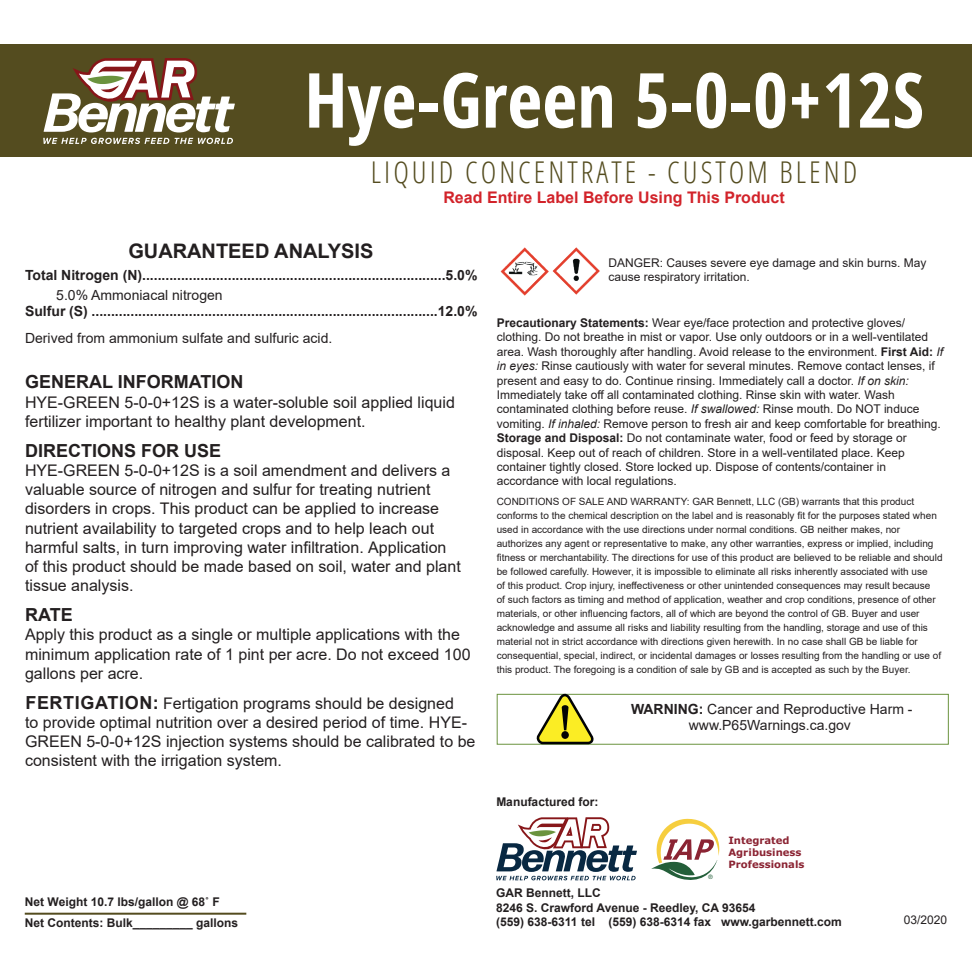
<style>
.page{position:relative;width:972px;height:972px;background:#fff}
.page>*{position:absolute;margin:0;border:0;box-sizing:border-box;transform-origin:0 0}
.t1{font:700 condensed 76px "Open Sans";color:#fff}
.t2{font:300 condensed 30px "Open Sans";letter-spacing:.1em;color:#544c1f}
.t3{font:700 20px "Arial";color:#231f20}
.t4{font:700 18px "Arial";color:#231f20}
.t5{font:16px/19.2px "Arial";color:#231f20}
.t6{font:700 16px "Arial";color:#d2232a}
.t7{font:700 14px "Arial";color:#231f20}
.t8{font:14px "Arial";color:#231f20}
.t9{font:12px/14.4px "Arial";color:#231f20}
.t10{font:700 12px/14.4px "Arial";color:#231f20}
.t11{font:10px/14px "Arial";color:#231f20}
.t12{font:700 10px/12.2px "Verdana";color:#8b2433}
.t13{font:condensed 6px "Helvetica Neue";color:#235e39}
.s1{font-weight:700;font-size:18px}
.s2{font-style:inherit}
.s3{font-weight:700}
.s4{font-style:italic}
</style>
<div class="page">
<div style="left:0;top:44px;width:972px;height:112px;background:#544c1f"></div>
<svg style="left:43px;top:58px;width:192px;height:86px"></svg>
<svg style="left:496px;top:817px;width:141px;height:63px"></svg>
<svg style="left:651px;top:818px;width:69px;height:62px"></svg>
<hr style="left:25px;top:913px;width:221px;height:2px;background:#544c1f">
<div style="left:497px;top:694px;width:452px;height:51px;border:1px solid #6b933e"></div>
<svg style="left:536px;top:694px;width:58px;height:50px"></svg>
<div style="left:561px;top:731px;width:8px;height:8px;background:#020304;border-radius:50%"></div>
<img style="left:552px;top:247px;width:48px;height:48px">
<img style="left:500px;top:247px;width:49px;height:49px">
<p class="t1" style="left:304px;top:47px;width:621px">Hye-Green 5-0-0+12S</p>
<p class="t2" style="left:371px;top:152px;width:488px">LIQUID CONCENTRATE - CUSTOM BLEND</p>
<p class="t6" style="left:443px;top:187px;width:343px">Read Entire Label Before Using This Product</p>
<p class="t3" style="left:128px;top:237px;width:247px">GUARANTEED ANALYSIS</p>
<p class="t7" style="left:25px;top:265px;width:454px">Total Nitrogen (N)..............................................................................5.0%</p>
<p class="t8" style="left:56px;top:285px;width:168px">5.0% Ammoniacal nitrogen</p>
<p class="t7" style="left:25px;top:301px;width:454px">Sulfur (S) .........................................................................................12.0%</p>
<p class="t8" style="left:25px;top:328px;width:309px">Derived from ammonium sulfate and sulfuric acid.</p>
<p class="t4" style="left:25px;top:369px;width:220px">GENERAL INFORMATION</p>
<p class="t5" style="left:25px;top:392px;width:431px">HYE-GREEN 5-0-0+12S is a water-soluble soil applied liquid fertilizer important to healthy plant development.</p>
<p class="t4" style="left:25px;top:438px;width:198px">DIRECTIONS FOR USE</p>
<p class="t5" style="left:25px;top:461px;width:437px">HYE-GREEN 5-0-0+12S is a soil amendment and delivers a valuable source of nitrogen and sulfur for treating nutrient disorders in crops. This product can be applied to increase nutrient availability to targeted crops and to help leach out harmful salts, in turn improving water infiltration. Application of this product should be made based on soil, water and plant tissue analysis.</p>
<p class="t4" style="left:25px;top:602px;width:49px">RATE</p>
<p class="t5" style="left:25px;top:625px;width:447px">Apply this product as a single or multiple applications with the minimum application rate of 1 pint per acre. Do not exceed 100 gallons per acre.</p>
<p class="t5" style="left:25px;top:693px;width:452px"><span class="s1">FERTIGATION:</span> Fertigation programs should be designed<br>to provide optimal nutrition over a desired period of time. HYE-GREEN 5-0-0+12S injection systems should be calibrated to be consistent with the irrigation system.</p>
<p class="t10" style="left:25px;top:895px;width:197px">Net Weight 10.<span class="s2">7</span> lbs/gallon @ 68˚ F</p>
<p class="t10" style="left:25px;top:915px;width:215px">Net Contents: Bulk_________ gallons</p>
<p class="t9" style="left:608px;top:255px;width:320px">DANGER: Causes severe eye damage and skin burns. May cause respiratory irritation.</p>
<p class="t9" style="left:497px;top:315px;width:410px"><span class="s3">Precautionary Statements:</span> Wear eye/face protection and protective gloves/</p>
<p class="t9" style="left:497px;top:330px;width:448px">clothing. Do not breathe in mist or vapor. Use only outdoors or in a well-ventilated area. Wash thoroughly after handling. Avoid release to the environment. <span class="s3">First Aid:</span> <span class="s4">If in eyes:</span> Rinse cautiously with water for several minutes. Remove contact lenses, if present and easy to do. Continue rinsing. Immediately call a doctor. <span class="s4">If on skin:</span></p>
<p class="t9" style="left:497px;top:387px;width:400px">Immediately take off all contaminated clothing. Rinse skin with water. Wash</p>
<p class="t9" style="left:497px;top:402px;width:446px">contaminated clothing before reuse. <span class="s4">If swallowed:</span> Rinse mouth. Do NOT induce vomiting. <span class="s4">If inhaled:</span> Remove person to fresh air and keep comfortable for breathing.<br><span class="s3">Storage and Disposal:</span> Do not contaminate water, food or feed by storage or</p>
<p class="t9" style="left:497px;top:445px;width:410px">disposal. Keep out of reach of children. Store in a well-ventilated place. Keep</p>
<p class="t9" style="left:497px;top:459px;width:391px">container tightly closed. Store locked up. Dispose of contents/container in</p>
<p class="t9" style="left:497px;top:474px;width:182px">accordance with local regulations.</p>
<p class="t11" style="left:497px;top:495px;width:419px">CONDITIONS OF SALE AND WARRANTY: GAR Bennett, LLC (GB) warrants that this product</p>
<p class="t11" style="left:497px;top:509px;width:442px">conforms to the chemical description on the label and is reasonably fit for the purposes stated when used in accordance with the use directions under normal conditions. GB neither makes, nor</p>
<p class="t11" style="left:497px;top:537px;width:438px">authorizes any agent or representative to make, any other warranties, express or implied, including</p>
<p class="t11" style="left:497px;top:551px;width:447px">fitness or merchantability. The directions for use of this product are believed to be reliable and should be followed carefully. However, it is impossible to eliminate all risks inherently associated with use<br>of this product. Crop injury, ineffectiveness or other unintended consequences may result because<br>of such factors as timing and method of application, weather and crop conditions, presence of other materials, or other influencing factors, all of which are beyond the control of GB. Buyer and user acknowledge and assume all risks and liability resulting from the handling, storage and use of this material not in strict accordance with directions given herewith. In no case shall GB be liable for consequential, special, indirect, or incidental damages or losses resulting from the handling or use of this product. The foregoing is a condition of sale by GB and is accepted as such by the Buyer.</p>
<p class="t10" style="left:496px;top:795px;width:104px">Manufactured for:</p>
<p class="t8" style="left:631px;top:699px;width:283px"><span class="s3">WARNING:</span> Cancer and Reproductive Harm -</p>
<p class="t8" style="left:689px;top:716px;width:164px">www.P65Warnings.ca.gov</p>
<p class="t13" style="left:708px;top:873px;width:6px">®</p>
<p class="t12" style="left:728px;top:834px;width:78px">Integrated<br>Agribusiness<br>Professionals</p>
<p class="t10" style="left:496px;top:886px;width:347px">GAR Bennett, LLC<br>8246 S. Crawford Avenue - Reedley, CA 93654<br>(559) 638-6311 tel (559) 638-6314 fax www.garbennett.com</p>
<p class="t9" style="left:904px;top:913px;width:45px">03/2020</p>
</div>
